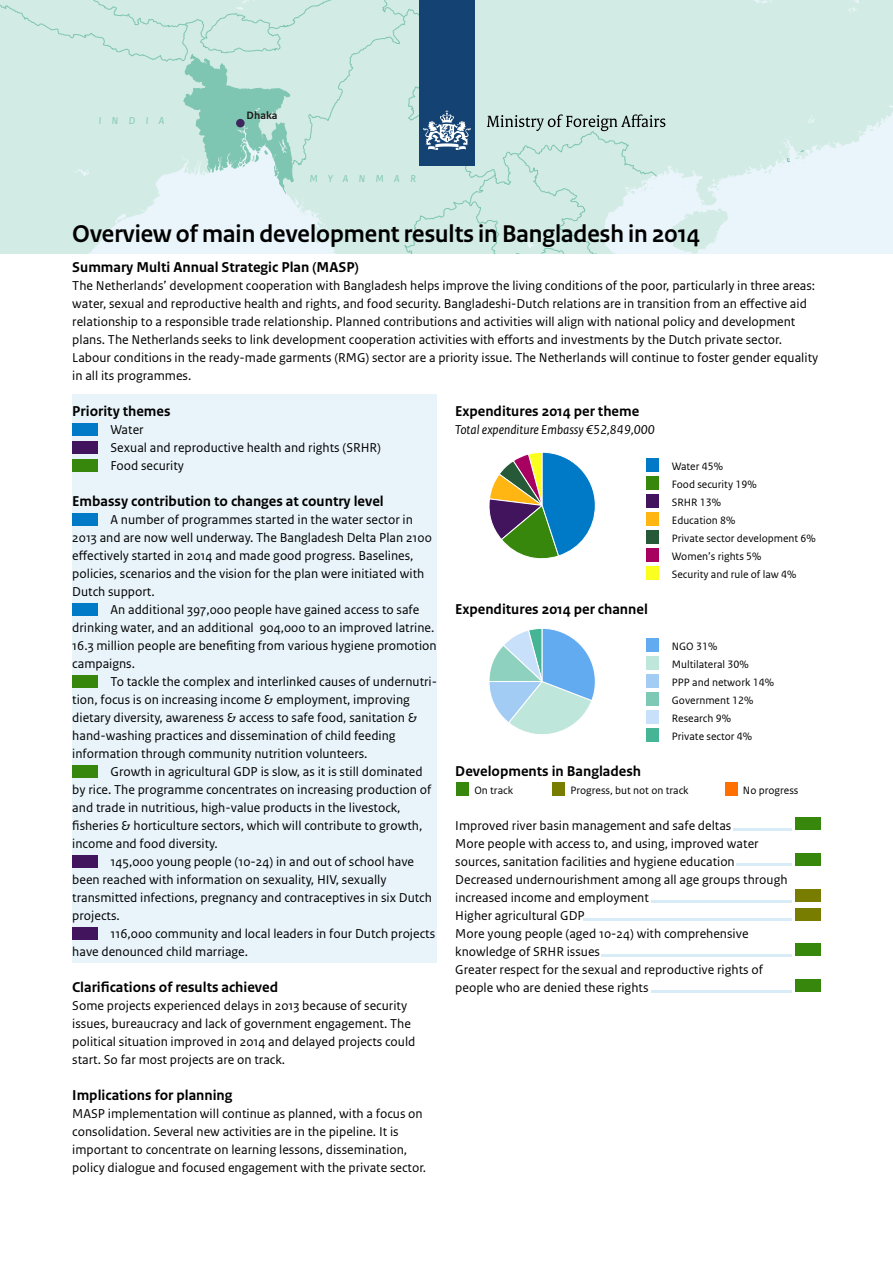
<style>
.page{position:relative;width:893px;height:1263px;background:#fff}
.page>*{position:absolute;margin:0;border:0;box-sizing:border-box;transform-origin:0 0}
.t1{font:700 25.5px "Rijksoverheid Sans Heading";color:#000}
.t2{font:700 15px "Rijksoverheid Sans Text";color:#000}
.t3{font:13.5px/18px "Rijksoverheid Sans Text";color:#000}
.t4{font:italic 13.5px "Rijksoverheid Sans Text";color:#000}
.t5{font:11.25px/18px "Rijksoverheid Sans Text";color:#000}
.t6{font:700 11.25px "Rijksoverheid Sans Text";color:#1d1d1b}
.t7{font:italic 10.5px "Rijksoverheid Sans Text";letter-spacing:1em;color:#7ec6b1}
</style>
<div class="page">
<svg style="left:665px;top:0;width:228px;height:254px;background:#d9eeeb"></svg>
<svg style="left:807px;top:115px;width:9px;height:8px"></svg>
<svg style="left:752px;top:0;width:20px;height:4px"></svg>
<svg style="left:848px;top:0;width:11px;height:12px"></svg>
<svg style="left:787px;top:150px;width:21px;height:12px"></svg>
<div style="left:72px;top:394px;width:365px;height:569px;background:#e9f4fa"></div>
<svg style="left:0;top:0;width:665px;height:254px;background:#c5e0dc"></svg>
<div style="left:72px;top:423px;width:26px;height:13px;background:#007ac7"></div>
<div style="left:72px;top:441px;width:26px;height:13px;background:#42145e"></div>
<div style="left:72px;top:459px;width:26px;height:13px;background:#38870d"></div>
<div style="left:72px;top:513px;width:26px;height:13px;background:#007ac7"></div>
<div style="left:72px;top:603px;width:26px;height:13px;background:#007ac7"></div>
<div style="left:72px;top:675px;width:26px;height:13px;background:#38870d"></div>
<div style="left:72px;top:765px;width:26px;height:13px;background:#38870d"></div>
<div style="left:72px;top:855px;width:26px;height:13px;background:#42145e"></div>
<div style="left:72px;top:927px;width:26px;height:13px;background:#42145e"></div>
<div style="left:646px;top:459px;width:13px;height:13px;background:#007ac7"></div>
<div style="left:646px;top:477px;width:13px;height:13px;background:#38870d"></div>
<div style="left:646px;top:495px;width:13px;height:13px;background:#42145e"></div>
<div style="left:646px;top:513px;width:13px;height:13px;background:#ffb512"></div>
<div style="left:646px;top:531px;width:13px;height:13px;background:#265938"></div>
<div style="left:646px;top:549px;width:13px;height:13px;background:#a80061"></div>
<div style="left:646px;top:567px;width:13px;height:13px;background:#faff1f"></div>
<div style="left:646px;top:639px;width:13px;height:13px;background:#63abf0"></div>
<div style="left:646px;top:657px;width:13px;height:13px;background:#bfe6db"></div>
<div style="left:646px;top:675px;width:13px;height:13px;background:#a3ccf5"></div>
<div style="left:646px;top:693px;width:13px;height:13px;background:#7dc9b5"></div>
<div style="left:646px;top:711px;width:13px;height:13px;background:#c9e0fa"></div>
<div style="left:646px;top:729px;width:13px;height:13px;background:#45b596"></div>
<svg style="left:489px;top:452px;width:107px;height:107px"></svg>
<svg style="left:489px;top:628px;width:106px;height:106px"></svg>
<div style="left:795px;top:817px;width:26px;height:13px;background:#38870d"></div>
<div style="left:795px;top:853px;width:26px;height:13px;background:#38870d"></div>
<div style="left:795px;top:889px;width:26px;height:13px;background:#787d00"></div>
<div style="left:795px;top:908px;width:26px;height:12px;background:#787d00"></div>
<div style="left:795px;top:943px;width:26px;height:13px;background:#38870d"></div>
<div style="left:795px;top:979px;width:26px;height:13px;background:#38870d"></div>
<hr style="left:733px;top:828px;width:59px;height:2px;background:#d8ecf7">
<hr style="left:737px;top:864px;width:55px;height:2px;background:#d8ecf7">
<hr style="left:652px;top:900px;width:140px;height:2px;background:#d8ecf7">
<hr style="left:583px;top:918px;width:209px;height:2px;background:#d8ecf7">
<hr style="left:602px;top:954px;width:190px;height:2px;background:#d8ecf7">
<hr style="left:652px;top:990px;width:140px;height:2px;background:#d8ecf7">
<div style="left:456px;top:783px;width:13px;height:13px;background:#38870d"></div>
<div style="left:552px;top:783px;width:13px;height:13px;background:#787d00"></div>
<div style="left:725px;top:783px;width:13px;height:13px;background:#ff7000"></div>
<p class="t7" style="left:99px;top:114px;width:67px">INDIA</p>
<p class="t6" style="left:247px;top:109px;width:32px">Dhaka</p>
<p class="t7" style="left:310px;top:173px;width:108px">MYANMAR</p>
<h1 class="t1" style="left:72px;top:219px;width:629px">Overview of main development results in Bangladesh in 2014</h1>
<p class="t2" style="left:72px;top:258px;width:288px">Summary Multi Annual Strategic Plan (MASP)</p>
<p class="t3" style="left:72px;top:277px;width:747px">The Netherlands’ development cooperation with Bangladesh helps improve the living conditions of the poor, particularly in three areas: water, sexual and reproductive health and rights, and food security. Bangladeshi-Dutch relations are in transition from an effective aid relationship to a responsible trade relationship. Planned contributions and activities will align with national policy and development plans. The Netherlands seeks to link development cooperation activities with efforts and investments by the Dutch private sector.<br>Labour conditions in the ready-made garments (RMG) sector are a priority issue. The Netherlands will continue to foster gender equality in all its programmes.</p>
<p class="t2" style="left:72px;top:402px;width:100px">Priority themes</p>
<p class="t3" style="left:111px;top:421px;width:272px">Water<br>Sexual and reproductive health and rights (SRHR)<br>Food security</p>
<p class="t2" style="left:72px;top:492px;width:313px">Embassy contribution to changes at country level</p>
<p class="t3" style="left:72px;top:511px;width:361px;text-indent:38px">A number of programmes started in the water sector in 2013 and are now well underway. The Bangladesh Delta Plan 2100 effectively started in 2014 and made good progress. Baselines, policies, scenarios and the vision for the plan were initiated with Dutch support.</p>
<p class="t3" style="left:72px;top:601px;width:366px;text-indent:38px">An additional 397,000 people have gained access to safe drinking water, and an additional 904,000 to an improved latrine.<br>16.3 million people are benefiting from various hygiene promotion campaigns.</p>
<p class="t3" style="left:72px;top:673px;width:366px;text-indent:38px">To tackle the complex and interlinked causes of undernutri&shy;tion, focus is on increasing income &amp; employment, improving dietary diversity, awareness &amp; access to safe food, sanitation &amp; hand-washing practices and dissemination of child feeding information through community nutrition volunteers.</p>
<p class="t3" style="left:72px;top:763px;width:361px;text-indent:38px">Growth in agricultural GDP is slow, as it is still dominated by rice. The programme concentrates on increasing production of and trade in nutritious, high-value products in the livestock, fisheries &amp; horticulture sectors, which will contribute to growth, income and food diversity.</p>
<p class="t3" style="left:72px;top:853px;width:361px;text-indent:38px">145,000 young people (10-24) in and out of school have been reached with information on sexuality, HIV, sexually transmitted infections, pregnancy and contraceptives in six Dutch projects.</p>
<p class="t3" style="left:72px;top:925px;width:364px;text-indent:38px">116,000 community and local leaders in four Dutch projects have denounced child marriage.</p>
<p class="t2" style="left:72px;top:978px;width:207px">Clarifications of results achieved</p>
<p class="t3" style="left:72px;top:997px;width:345px">Some projects experienced delays in 2013 because of security issues, bureaucracy and lack of government engagement. The political situation improved in 2014 and delayed projects could start. So far most projects are on track.</p>
<p class="t2" style="left:72px;top:1086px;width:162px">Implications for planning</p>
<p class="t3" style="left:72px;top:1105px;width:355px">MASP implementation will continue as planned, with a focus on consolidation. Several new activities are in the pipeline. It is important to concentrate on learning lessons, dissemination, policy dialogue and focused engagement with the private sector.</p>
<p class="t2" style="left:455px;top:402px;width:186px">Expenditures 2014 per theme</p>
<p class="t4" style="left:455px;top:422px;width:201px">Total expenditure Embassy €52,849,000</p>
<p class="t2" style="left:455px;top:600px;width:194px">Expenditures 2014 per channel</p>
<p class="t2" style="left:455px;top:762px;width:187px">Developments in Bangladesh</p>
<p class="t5" style="left:672px;top:457px;width:145px">Water 45%<br>Food security 19%<br>SRHR 13%<br>Education 8%<br>Private sector development 6%<br>Women’s rights 5%<br>Security and rule of law 4%</p>
<p class="t5" style="left:672px;top:637px;width:104px">NGO 31%<br>Multilateral 30%<br>PPP and network 14%<br>Government 12%<br>Research 9%<br>Private sector 4%</p>
<p class="t5" style="left:474px;top:781px;width:40px">On track</p>
<p class="t5" style="left:570px;top:781px;width:120px">Progress, but not on track</p>
<p class="t5" style="left:743px;top:781px;width:57px">No progress</p>
<p class="t3" style="left:455px;top:817px;width:334px">Improved river basin management and safe deltas<br>More people with access to, and using, improved water sources, sanitation facilities and hygiene education Decreased undernourishment among all age groups through increased income and employment<br>Higher agricultural GDP<br>More young people (aged 10-24) with comprehensive knowledge of SRHR issues<br>Greater respect for the sexual and reproductive rights of people who are denied these rights</p>
</div>
